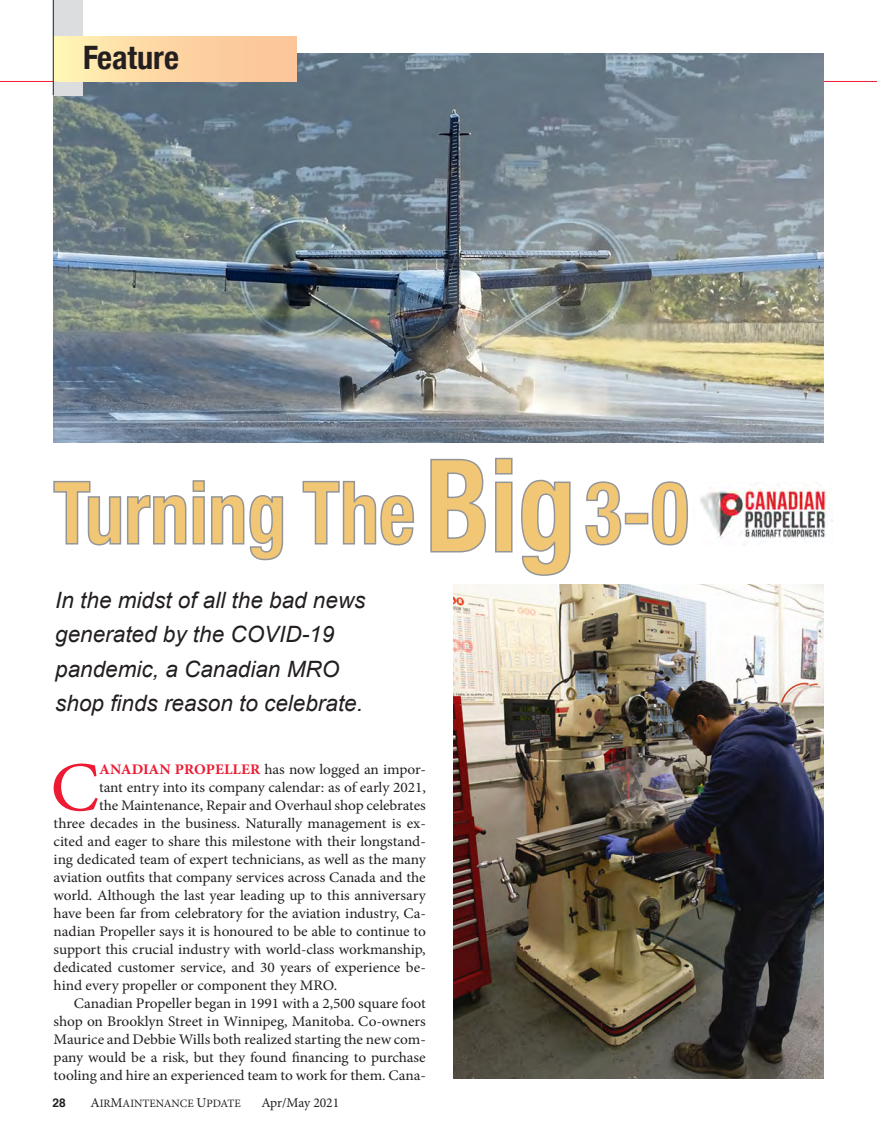
<style>
.page{position:relative;width:877px;height:1134px;background:#fff}
.page>*{position:absolute;margin:0;border:0;box-sizing:border-box;transform-origin:0 0}
.body_copy_-_3-line_d{font:70.05px "Minion Pro";color:#ed1a33;scale:1.05 1}
.contents_departments{font:700 condensed 32.25px "Helvetica Neue";color:#231f20}
.t1{font:italic 22.5px "Arial";color:#231f20}
.body_copy_-_3-line_d-2{font:14.7px "Minion Pro";letter-spacing:-.005em;color:#231f20;scale:1.05 1}
.body_copy_-_indent{font:14.7px/18px "Minion Pro";letter-spacing:-.005em;color:#231f20;text-align:justify;scale:1.05 1}
.t2{font:13.5px "Minion Pro";letter-spacing:-.01em;color:#231f20}
.t3{font:700 12px "Helvetica";color:#231f20}
.t4{font:11.25px "Minion Pro";color:#231f20}
.s1{font-weight:700;color:#ed1a33}
.s2{font-size:13.5px}
</style>
<div class="page">
<hr style="left:0;top:81px;width:877px;height:1px;background:#ed1a33">
<img style="left:54px;top:54px;width:769px;height:388px">
<img style="left:454px;top:584px;width:370px;height:493px">
<img style="left:700px;top:482px;width:133px;height:57px">
<div style="left:54px;top:0;width:29px;height:95px;background:#dcdddf"></div>
<div style="left:53px;top:36px;width:243px;height:45px;background:linear-gradient(to right,#fff1b3,#fbbf95)"></div>
<hr style="left:53px;top:0;width:1px;height:95px;background:#231f20">
<svg style="left:53px;top:480px;width:635px;height:81px"></svg>
<svg style="left:429px;top:457px;width:142px;height:119px"></svg>
<p class="contents_departments" style="left:83px;top:30px;width:97px">Feature</p>
<p class="t1" style="left:55px;top:585px;width:312px">In the midst of all the bad news</p>
<p class="t1" style="left:55px;top:619px;width:280px">generated by the COVID-19</p>
<p class="t1" style="left:55px;top:654px;width:285px">pandemic, a Canadian MRO</p>
<p class="t1" style="left:55px;top:688px;width:309px">shop finds reason to celebrate.</p>
<p class="body_copy_-_3-line_d" style="left:50px;top:740px;width:48px">C</p>
<p class="body_copy_-_3-line_d-2" style="left:99px;top:759px;width:313px"><span class="s1">ANADIAN PROPELLER</span> has now logged an impor-</p>
<p class="body_copy_-_3-line_d-2" style="left:99px;top:777px;width:313px">tant entry into its company calendar: as of early 2021,</p>
<p class="body_copy_-_3-line_d-2" style="left:99px;top:795px;width:313px">the Maintenance, Repair and Overhaul shop celebrates</p>
<p class="body_copy_-_3-line_d-2" style="left:54px;top:813px;width:356px">three decades in the business. Naturally management is ex-</p>
<p class="body_copy_-_3-line_d-2" style="left:54px;top:831px;width:356px">cited and eager to share this milestone with their longstand-</p>
<p class="body_copy_-_3-line_d-2" style="left:54px;top:849px;width:356px">ing dedicated team of expert technicians, as well as the many</p>
<p class="body_copy_-_3-line_d-2" style="left:54px;top:867px;width:356px">aviation outfits that company services across Canada and the</p>
<p class="body_copy_-_3-line_d-2" style="left:54px;top:885px;width:356px">world. Although the last year leading up to this anniversary</p>
<p class="body_copy_-_3-line_d-2" style="left:54px;top:903px;width:356px">have been far from celebratory for the aviation industry, Ca-</p>
<p class="body_copy_-_3-line_d-2" style="left:54px;top:921px;width:356px">nadian Propeller says it is honoured to be able to continue to</p>
<p class="body_copy_-_3-line_d-2" style="left:54px;top:939px;width:356px">support this crucial industry with world-class workmanship,</p>
<p class="body_copy_-_3-line_d-2" style="left:54px;top:957px;width:356px">dedicated customer service, and 30 years of experience be-</p>
<p class="body_copy_-_3-line_d-2" style="left:54px;top:975px;width:272px">hind every propeller or component they MRO.</p>
<p class="body_copy_-_indent" style="left:54px;top:994px;width:356px;text-indent:20px">Canadian Propeller began in 1991 with a 2,500 square foot shop on Brooklyn Street in Winnipeg, Manitoba. Co-owners Maurice and Debbie Wills both realized starting the new com&shy;pany would be a risk, but they found financing to purchase tooling and hire an experienced team to work for them. Cana-</p>
<p class="t3" style="left:53px;top:1092px;width:15px">28</p>
<p class="t4" style="left:90px;top:1095px;width:152px"><span class="s2">A</span>IR<span class="s2">M</span>AINTENANCE <span class="s2">U</span>PDATE</p>
<p class="t2" style="left:261px;top:1093px;width:79px">Apr/May 2021</p>
</div>
